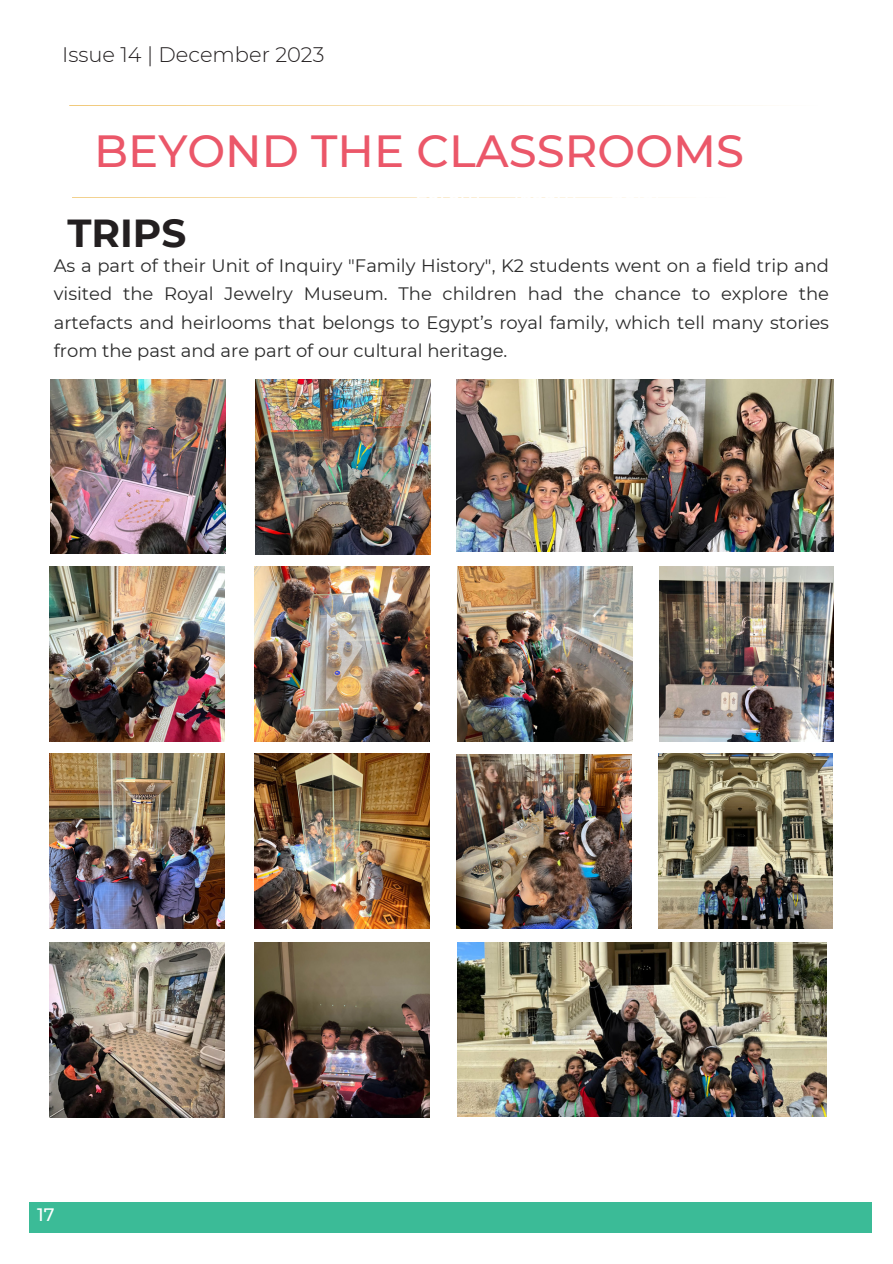
<style>
.page{position:relative;width:893px;height:1264px;background:#fff}
.page>*{position:absolute;margin:0;border:0;box-sizing:border-box;transform-origin:0 0}
.t1{font:500 45px "Montserrat";color:#eb5769}
.t2{font:700 39px "Montserrat";color:#231f20}
.t3{font:300 21px "Montserrat";color:#231f20}
.t4{font:500 19.8px "Montserrat";color:#fff}
.t5{font:18px/28.5px "Montserrat";color:#2b2b2b;text-align:justify}
.t6{font:500 18px "Montserrat";color:#fff}
</style>
<div class="page">
<svg style="left:69px;top:105px;width:694px;height:1px"></svg>
<svg style="left:72px;top:197px;width:599px;height:1px"></svg>
<div style="left:29px;top:1202px;width:842px;height:31px;background:#3bbb97"></div>
<img style="left:255px;top:379px;width:175px;height:175px">
<img style="left:51px;top:379px;width:174px;height:175px">
<img style="left:659px;top:566px;width:174px;height:175px">
<img style="left:457px;top:566px;width:175px;height:175px">
<img style="left:255px;top:567px;width:174px;height:174px">
<img style="left:50px;top:754px;width:174px;height:174px">
<img style="left:255px;top:754px;width:174px;height:174px">
<img style="left:50px;top:567px;width:174px;height:174px">
<img style="left:456px;top:754px;width:175px;height:174px">
<img style="left:658px;top:753px;width:174px;height:175px">
<img style="left:50px;top:942px;width:174px;height:175px">
<img style="left:255px;top:942px;width:174px;height:175px">
<img style="left:456px;top:379px;width:377px;height:172px">
<img style="left:457px;top:942px;width:369px;height:174px">
<p class="t3" style="left:62px;top:41px;width:264px">Issue 14 | December 2023</p>
<p class="t1" style="left:94px;top:123px;width:651px">BEYOND THE CLASSROOMS</p>
<p class="t2" style="left:67px;top:209px;width:120px">TRIPS</p>
<p class="t4" style="left:415px;top:180px;width:67px">Lorem</p>
<p class="t4" style="left:514px;top:180px;width:65px">ipsum</p>
<p class="t5" style="left:54px;top:251px;width:776px">As a part of their Unit of Inquiry "Family History", K2 students went on a field trip and visited the Royal Jewelry Museum. The children had the chance to explore the artefacts and heirlooms that belongs to Egypt’s royal family, which tell many stories from the past and are part of our cultural heritage.</p>
<p class="t6" style="left:37px;top:1203px;width:19px">17</p>
</div>
